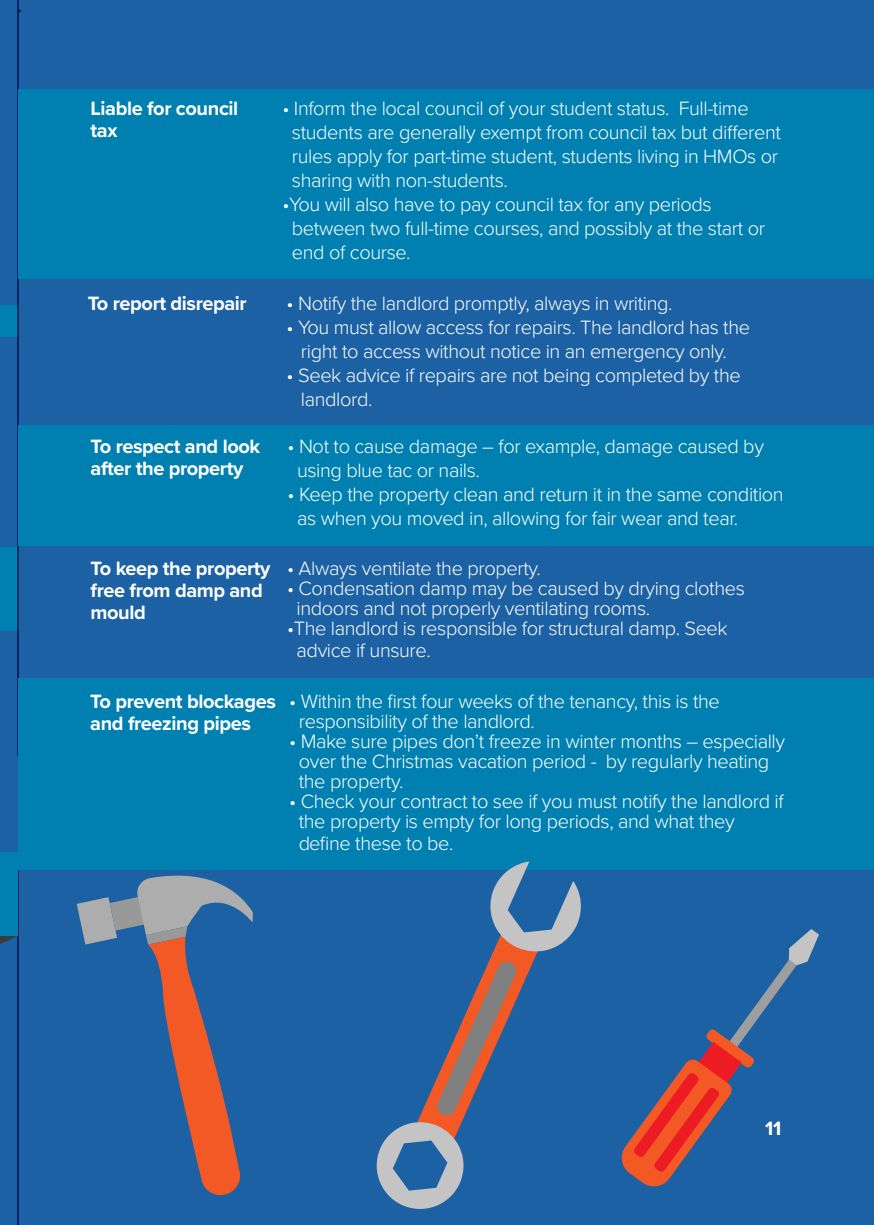
<style>
.page{position:relative;width:874px;height:1225px;background:#fff}
.page>*{position:absolute;margin:0;border:0;box-sizing:border-box;transform-origin:0 0}
.t1{font:24px "Minion Pro";color:#231f20}
.t2{font:300 20px/24px "Proxima Nova";letter-spacing:-.02em;color:#fff}
.t3{font:700 20px/22px "Proxima Nova";letter-spacing:-.02em;color:#fff}
</style>
<div class="page">
<div style="left:0;top:0;width:19px;height:1225px;background:#1c61a3"></div>
<svg style="left:0;top:936px;width:17px;height:8px"></svg>
<div style="left:0;top:548px;width:19px;height:83px;background:#0080b1"></div>
<div style="left:0;top:305px;width:17px;height:31px;background:#0080b1"></div>
<div style="left:17px;top:0;width:856px;height:1225px;background:#1c61a3"></div>
<div style="left:19px;top:89px;width:854px;height:189px;background:#0080b1"></div>
<div style="left:19px;top:425px;width:854px;height:121px;background:#0080b1"></div>
<div style="left:0;top:851px;width:17px;height:85px;background:#0080b1"></div>
<div style="left:19px;top:678px;width:854px;height:191px;background:#0080b1"></div>
<svg style="left:621px;top:929px;width:197px;height:258px"></svg>
<svg style="left:77px;top:875px;width:176px;height:321px"></svg>
<svg style="left:370px;top:861px;width:213px;height:348px"></svg>
<p class="t1" style="left:17px;top:-11px;width:7px">.</p>
<p class="t3" style="left:90px;top:97px;width:149px">Liable for council tax</p>
<p class="t2" style="left:292px;top:95px;width:490px;text-indent:-10px">• Inform the local council of your student status. Full-time students are generally exempt from council tax but different rules apply for part-time student, students living in HMOs or sharing with non-students.</p>
<p class="t2" style="left:282px;top:191px;width:430px">•You will also have to pay council tax for any periods</p>
<p class="t2" style="left:292px;top:215px;width:474px">between two full-time courses, and possibly at the start or end of course.</p>
<p class="t3" style="left:88px;top:292px;width:161px">To report disrepair</p>
<p class="t2" style="left:286px;top:291px;width:387px">• Notify the landlord promptly, always in writing.</p>
<p class="t2" style="left:286px;top:315px;width:465px;text-align:center">• You must allow access for repairs. The landlord has the right to access without notice in an emergency only.</p>
<p class="t2" style="left:301px;top:363px;width:441px;text-indent:-14px">• Seek advice if repairs are not being completed by the landlord.</p>
<p class="t3" style="left:90px;top:434px;width:171px">To respect and look after the property</p>
<p class="t2" style="left:297px;top:433px;width:468px;text-indent:-10px">• Not to cause damage – for example, damage caused by using blue tac or nails.</p>
<p class="t2" style="left:297px;top:481px;width:488px;text-indent:-10px">• Keep the property clean and return it in the same condition as when you moved in, allowing for fair wear and tear.</p>
<p class="t3" style="left:90px;top:557px;width:181px">To keep the property free from damp and mould</p>
<p class="t2" style="left:287px;top:555px;width:255px">• Always ventilate the property.</p>
<p class="t2" style="left:296px;top:577px;width:449px;line-height:20px;text-indent:-10px">• Condensation damp may be caused by drying clothes indoors and not properly ventilating rooms.</p>
<p class="t2" style="left:287px;top:615px;width:442px">•The landlord is responsible for structural damp. Seek</p>
<p class="t2" style="left:296px;top:637px;width:135px">advice if unsure.</p>
<p class="t3" style="left:90px;top:690px;width:187px">To prevent blockages and freezing pipes</p>
<p class="t2" style="left:289px;top:688px;width:432px">• Within the first four weeks of the tenancy, this is the</p>
<p class="t2" style="left:298px;top:708px;width:237px">responsibility of the landlord.</p>
<p class="t2" style="left:298px;top:730px;width:487px;line-height:20px;text-indent:-10px">• Make sure pipes don’t freeze in winter months – especially over the Christmas vacation period - by regularly heating the property.</p>
<p class="t2" style="left:298px;top:790px;width:486px;line-height:20px;text-indent:-10px">• Check your contract to see if you must notify the landlord if the property is empty for long periods, and what they</p>
<p class="t2" style="left:298px;top:830px;width:156px">define these to be.</p>
<p class="t3" style="left:764px;top:1116px;width:18px">11</p>
</div>
